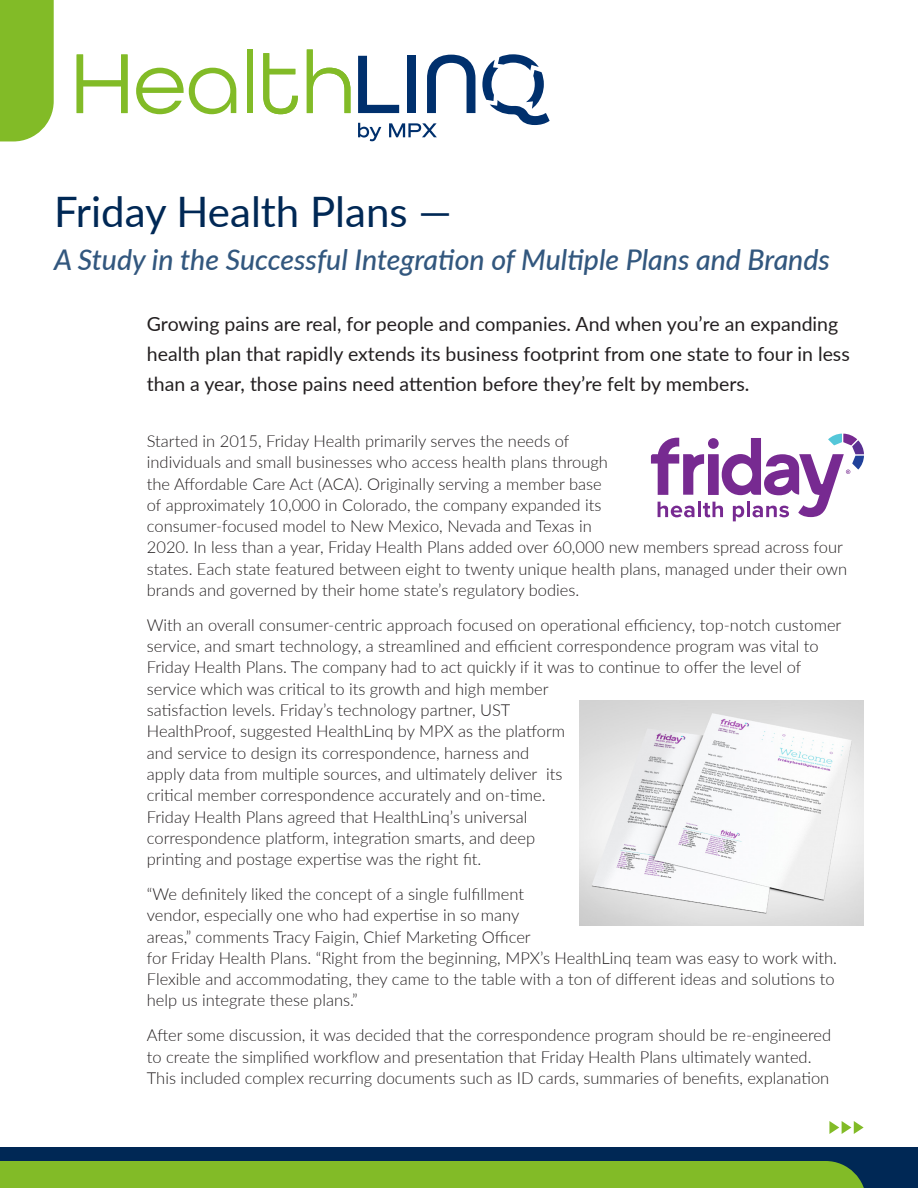
<style>
.page{position:relative;width:918px;height:1188px;background:#fff}
.page>*{position:absolute;margin:0;border:0;box-sizing:border-box;transform-origin:0 0}
.Headline_blue{font:42px "Lato";color:#002855}
.Subhead_blue{font:italic 500 28.5px "Lato";color:#32577e}
.Body_Lead-in{font:19.5px/30px "Lato";color:#231f20}
.Body_11_pt{font:300 16.5px/21.3px "Lato";color:#231f20}
</style>
<div class="page">
<div style="left:0;top:1148px;width:918px;height:40px;background:#002855"></div>
<div style="left:0;top:1161px;width:864px;height:27px;background:#82bb27"></div>
<svg style="left:651px;top:434px;width:213px;height:87px"></svg>
<svg style="left:358px;top:123px;width:23px;height:18px"></svg>
<svg style="left:389px;top:123px;width:48px;height:14px"></svg>
<svg style="left:358px;top:56px;width:41px;height:57px"></svg>
<div style="left:408px;top:56px;width:8px;height:57px;background:#00306d"></div>
<svg style="left:427px;top:55px;width:48px;height:58px"></svg>
<svg style="left:136px;top:68px;width:100px;height:46px"></svg>
<svg style="left:77px;top:55px;width:51px;height:58px"></svg>
<div style="left:247px;top:50px;width:6px;height:63px;background:#82bb27"></div>
<svg style="left:263px;top:53px;width:35px;height:61px"></svg>
<svg style="left:307px;top:50px;width:43px;height:63px"></svg>
<svg style="left:482px;top:54px;width:68px;height:71px"></svg>
<div style="left:0;top:0;width:54px;height:141px;background:#82bb27"></div>
<svg style="left:829px;top:1121px;width:35px;height:13px"></svg>
<img style="left:580px;top:701px;width:284px;height:225px">
<p class="Headline_blue" style="left:54px;top:182px;width:399px">Friday Health Plans —</p>
<p class="Subhead_blue" style="left:54px;top:239px;width:778px">A Study in the Successful Integration of Multiple Plans and Brands</p>
<p class="Body_Lead-in" style="left:147px;top:308px;width:704px">Growing pains are real, for people and companies. And when you’re an expanding health plan that rapidly extends its business footprint from one state to four in less than a year, those pains need attention before they’re felt by members.</p>
<p class="Body_11_pt" style="left:147px;top:430px;width:702px">Started in 2015, Friday Health primarily serves the needs of<br>individuals and small businesses who access health plans through<br>the Affordable Care Act (ACA). Originally serving a member base<br>of approximately 10,000 in Colorado, the company expanded its<br>consumer-focused model to New Mexico, Nevada and Texas in<br>2020. In less than a year, Friday Health Plans added over 60,000 new members spread across four states. Each state featured between eight to twenty unique health plans, managed under their own brands and governed by their home state’s regulatory bodies.</p>
<p class="Body_11_pt" style="left:147px;top:614px;width:696px">With an overall consumer-centric approach focused on operational efficiency, top-notch customer service, and smart technology, a streamlined and efficient correspondence program was vital to Friday Health Plans. The company had to act quickly if it was to continue to offer the level of service which was critical to its growth and high member<br>satisfaction levels. Friday’s technology partner, UST<br>HealthProof, suggested HealthLinq by MPX as the platform<br>and service to design its correspondence, harness and<br>apply data from multiple sources, and ultimately deliver its<br>critical member correspondence accurately and on-time.<br>Friday Health Plans agreed that HealthLinq’s universal<br>correspondence platform, integration smarts, and deep<br>printing and postage expertise was the right fit.</p>
<p class="Body_11_pt" style="left:147px;top:883px;width:692px">“We definitely liked the concept of a single fulfillment<br>vendor, especially one who had expertise in so many<br>areas,” comments Tracy Faigin, Chief Marketing Officer<br>for Friday Health Plans. “Right from the beginning, MPX’s HealthLinq team was easy to work with.<br>Flexible and accommodating, they came to the table with a ton of different ideas and solutions to help us integrate these plans.”</p>
<p class="Body_11_pt" style="left:147px;top:1024px;width:686px">After some discussion, it was decided that the correspondence program should be re-engineered to create the simplified workflow and presentation that Friday Health Plans ultimately wanted.<br>This included complex recurring documents such as ID cards, summaries of benefits, explanation</p>
</div>
